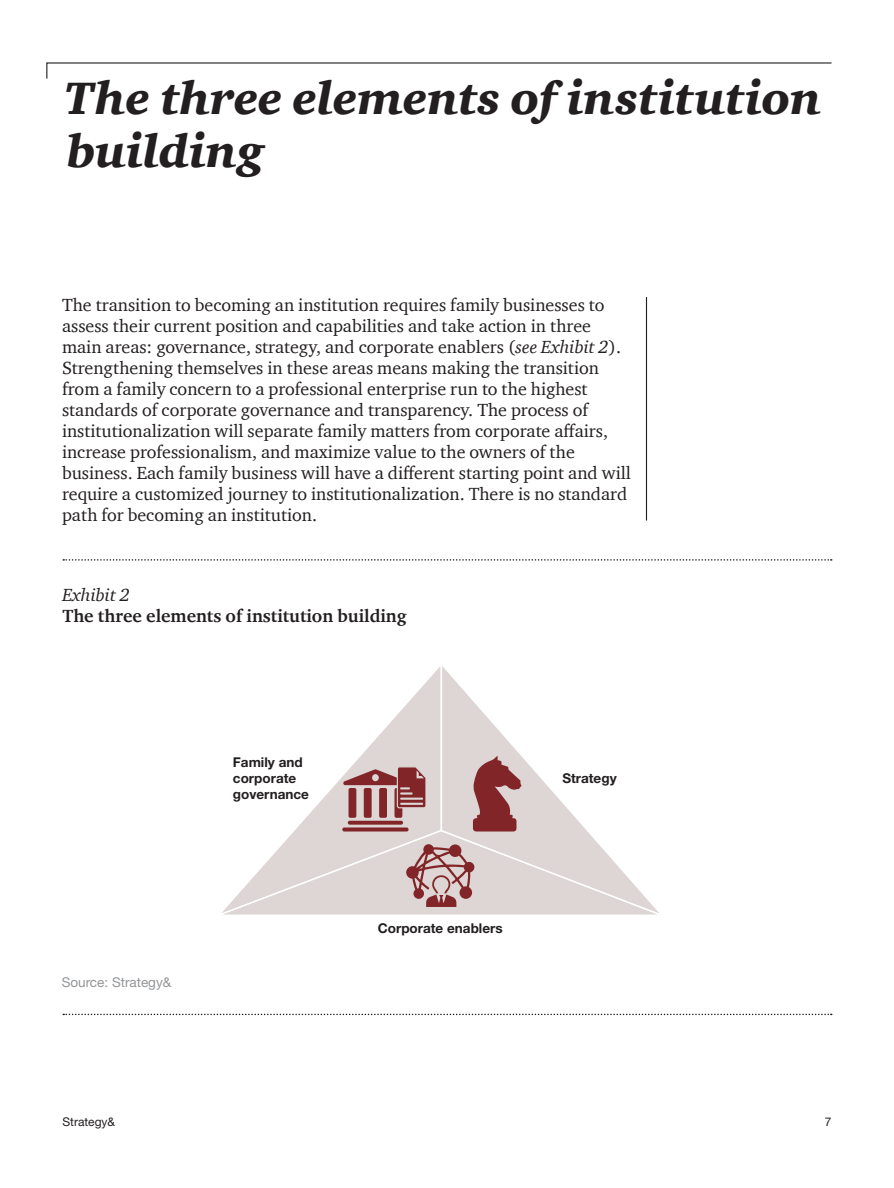
<style>
.page{position:relative;width:894px;height:1188px;background:#fff}
.page>*{position:absolute;margin:0;border:0;box-sizing:border-box;transform-origin:0 0}
.Front_cover_title{font:italic 900 46.5px/53.6px "Charter ITC Com";color:#231f20}
.Body_Copy{font:18px/21px "Charter ITC Com";color:#231f20}
.Exhibit_Title{font:700 18px "Charter ITC Com";color:#231f20}
.Exhibit_Title-2{font:italic 18px "Charter ITC Com";color:#231f20}
.t1{font:700 13.5px/16.2px "Helvetica Neue LT Std";color:#231f20}
.Source_Note{font:13.5px "Helvetica Neue LT Std";color:#939598}
.t2{font:12px "Helvetica Neue LT Std";color:#231f20}
.s1{font-style:italic}
</style>
<div class="page">
<svg style="left:46px;top:62px;width:786px;height:17px"></svg>
<svg style="left:63px;top:559px;width:768px;height:2px"></svg>
<svg style="left:63px;top:1014px;width:768px;height:1px"></svg>
<svg style="left:361px;top:668px;width:78px;height:88px"></svg>
<svg style="left:439px;top:666px;width:82px;height:90px"></svg>
<svg style="left:222px;top:756px;width:437px;height:159px"></svg>
<hr style="left:645px;top:297px;width:1px;height:224px;background:#231f20">
<p class="Front_cover_title" style="left:64px;top:72px;width:758px">The three elements of institution building</p>
<p class="Body_Copy" style="left:62px;top:294px;width:570px">The transition to becoming an institution requires family businesses to assess their current position and capabilities and take action in three main areas: governance, strategy, and corporate enablers (<span class="s1">see Exhibit 2</span>).<br>Strengthening themselves in these areas means making the transition from a family concern to a professional enterprise run to the highest standards of corporate governance and transparency. The process of institutionalization will separate family matters from corporate affairs, increase professionalism, and maximize value to the owners of the business. Each family business will have a different starting point and will require a customized journey to institutionalization. There is no standard path for becoming an institution.</p>
<p class="Exhibit_Title-2" style="left:62px;top:583px;width:69px">Exhibit 2</p>
<p class="Exhibit_Title" style="left:62px;top:605px;width:345px">The three elements of institution building</p>
<p class="t1" style="left:233px;top:754px;width:78px">Family and corporate governance</p>
<p class="Source_Note" style="left:62px;top:974px;width:111px">Source: Strategy&amp;</p>
<p class="t1" style="left:377px;top:920px;width:126px">Corporate enablers</p>
<p class="t1" style="left:562px;top:770px;width:56px">Strategy</p>
<p class="t2" style="left:62px;top:1114px;width:54px">Strategy&amp;</p>
<p class="t2" style="left:824px;top:1114px;width:8px">7</p>
</div>
